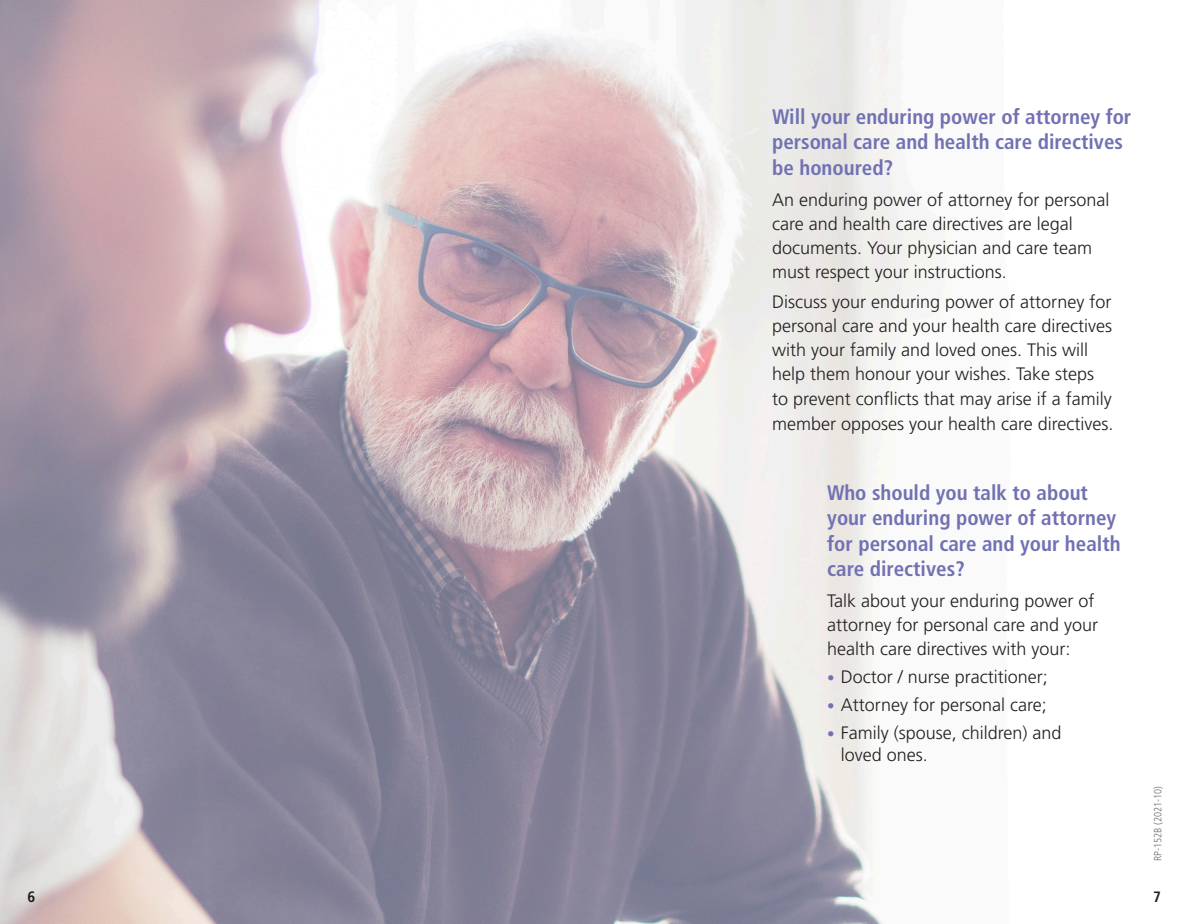
<style>
.page{position:relative;width:1188px;height:924px;background:#fff}
.page>*{position:absolute;margin:0;border:0;box-sizing:border-box;transform-origin:0 0}
.Sous-titre{font:700 condensed 21px/25.5px "Frutiger";color:#7171b3}
.t1{font:300 18px/24px "Frutiger";color:#231f20}
.t2{font:700 condensed 15px "Frutiger";color:#231f20}
.t3{font:300 condensed 10.5px "Frutiger";color:#6c6d70}
.s1{font-size:15px;color:#7171b3}
</style>
<div class="page">
<img style="left:0;top:0;width:989px;height:923px">
<p class="Sous-titre" style="left:772px;top:104px;width:361px">Will your enduring power of attorney for personal care and health care directives be honoured?</p>
<p class="t1" style="left:772px;top:187px;width:339px">An enduring power of attorney for personal care and health care directives are legal documents. Your physician and care team must respect your instructions.</p>
<p class="t1" style="left:772px;top:290px;width:343px">Discuss your enduring power of attorney for personal care and your health care directives with your family and loved ones. This will help them honour your wishes. Take steps to prevent conflicts that may arise if a family member opposes your health care directives.</p>
<p class="Sous-titre" style="left:827px;top:479px;width:295px">Who should you talk to about your enduring power of attorney for personal care and your health care directives?</p>
<p class="t1" style="left:827px;top:588px;width:273px">Talk about your enduring power of attorney for personal care and your health care directives with your:</p>
<p class="t1" style="left:827px;top:664px;width:222px"><span class="s1">•</span> Doctor / nurse practitioner;</p>
<p class="t1" style="left:827px;top:692px;width:221px"><span class="s1">•</span> Attorney for personal care;</p>
<p class="t1" style="left:841px;top:721px;width:222px;line-height:22.5px;text-indent:-14px"><span class="s1">•</span> Family (spouse, children) and loved ones.</p>
<p class="t3" style="left:1152px;top:861px;width:76px;rotate:-90deg">RP-152B (2021-10)</p>
<p class="t2" style="left:28px;top:887px;width:9px">6</p>
<p class="t2" style="left:1153px;top:887px;width:9px">7</p>
</div>
